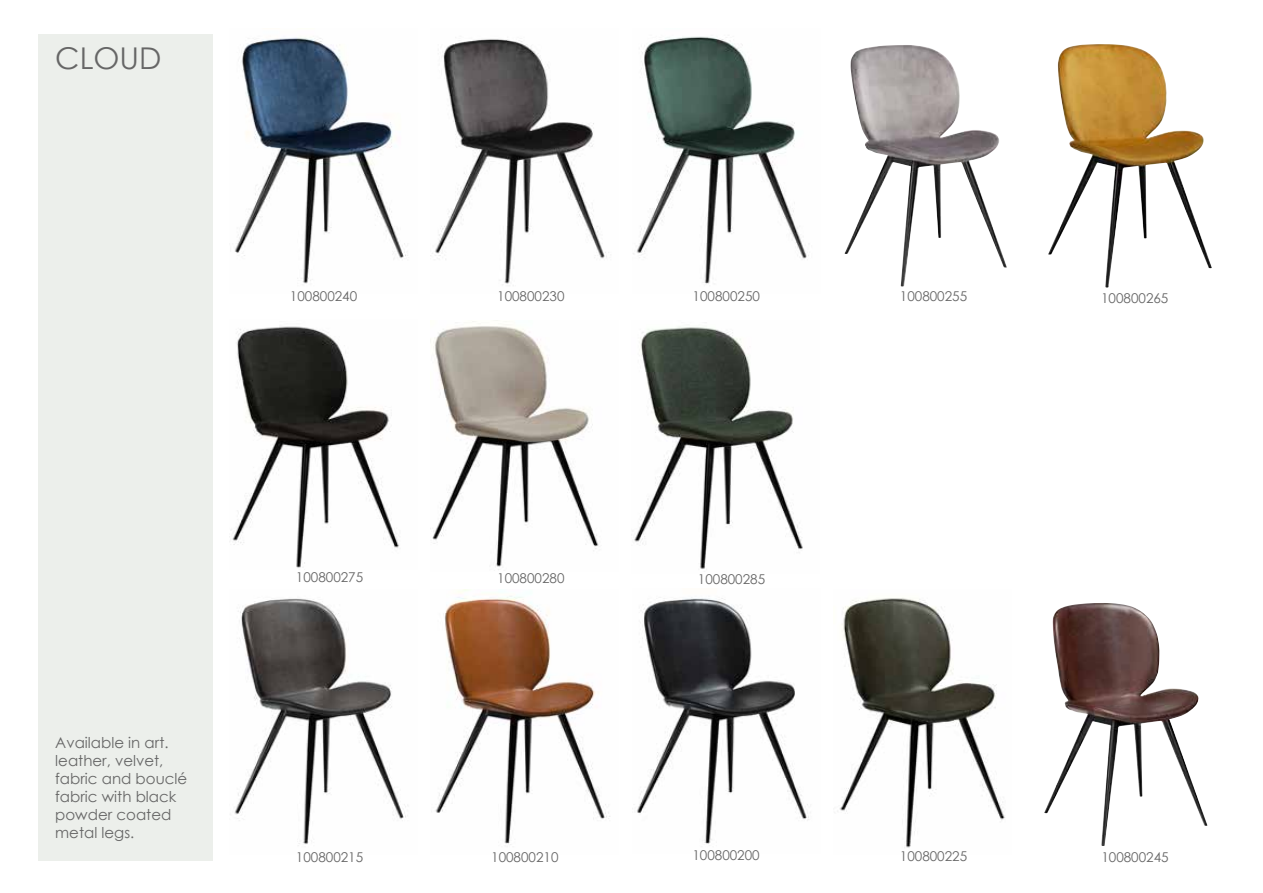
<style>
.page{position:relative;width:1263px;height:893px;background:#fff}
.page>*{position:absolute;margin:0;border:0;box-sizing:border-box;transform-origin:0 0}
.t1{font:30px "Century Gothic";color:#666}
.t2{font:15px/18px "Century Gothic";color:#666}
.t3{font:13.5px "Century Gothic";color:#666}
</style>
<div class="page">
<div style="left:38px;top:34px;width:175px;height:826px;background:#ecefeb"></div>
<img style="left:633px;top:36px;width:176px;height:248px">
<img style="left:432px;top:39px;width:177px;height:247px">
<img style="left:235px;top:37px;width:173px;height:247px">
<img style="left:637px;top:597px;width:172px;height:247px">
<img style="left:234px;top:598px;width:172px;height:248px">
<img style="left:435px;top:589px;width:175px;height:256px">
<img style="left:837px;top:598px;width:168px;height:250px">
<img style="left:232px;top:326px;width:167px;height:242px">
<img style="left:432px;top:321px;width:167px;height:249px">
<img style="left:1044px;top:603px;width:163px;height:243px">
<img style="left:844px;top:45px;width:163px;height:242px">
<img style="left:1048px;top:44px;width:164px;height:244px">
<img style="left:634px;top:326px;width:169px;height:243px">
<h1 class="t1" style="left:55px;top:37px;width:108px">CLOUD</h1>
<p class="t3" style="left:290px;top:287px;width:69px">100800240</p>
<p class="t3" style="left:497px;top:287px;width:69px">100800230</p>
<p class="t3" style="left:693px;top:287px;width:69px">100800250</p>
<p class="t3" style="left:900px;top:287px;width:69px">100800255</p>
<p class="t3" style="left:1101px;top:288px;width:69px">100800265</p>
<p class="t2" style="left:55px;top:734px;width:134px">Available in art. leather, velvet, fabric and bouclé fabric with black powder coated metal legs.</p>
<p class="t3" style="left:296px;top:568px;width:69px">100800275</p>
<p class="t3" style="left:497px;top:569px;width:69px">100800280</p>
<p class="t3" style="left:698px;top:569px;width:69px">100800285</p>
<p class="t3" style="left:296px;top:848px;width:69px">100800215</p>
<p class="t3" style="left:491px;top:848px;width:69px">100800210</p>
<p class="t3" style="left:692px;top:846px;width:69px">100800200</p>
<p class="t3" style="left:900px;top:847px;width:69px">100800225</p>
<p class="t3" style="left:1101px;top:848px;width:69px">100800245</p>
</div>
